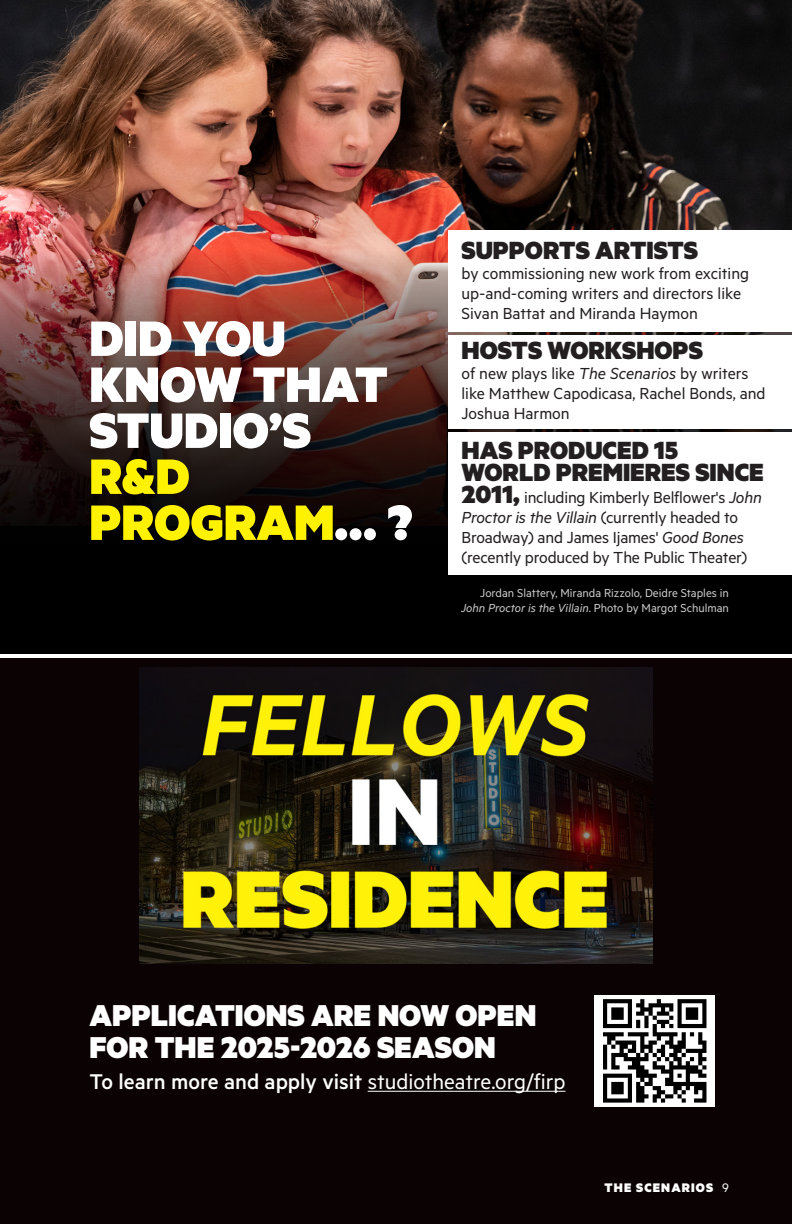
<style>
.page{position:relative;width:792px;height:1224px;background:#fff}
.page>*{position:absolute;margin:0;border:0;box-sizing:border-box;transform-origin:0 0}
.t1{font:900 56px/46px "Metric";color:#fff}
.Penta_BodyCopy{font:900 34px/32px "Metric";color:#fff}
.t2{font:900 28px/22px "Metric";color:#231f20}
.Penta_BodyCopy-2{font:500 24px "Metric";color:#fff}
.t3{font:18px/20px "Metric";color:#231f20}
.t4{font:900 14px "Metric";letter-spacing:.08em;color:#fff}
.t5{font:13px/15px "Metric";color:#fff;text-align:right}
.s1{color:#fff200}
.s2{font-style:italic}
.s3{font-weight:900;font-size:28px}
.s4{font-weight:400}
</style>
<div class="page">
<div style="left:0;top:658px;width:792px;height:566px;background:#0a0203"></div>
<img style="left:140px;top:667px;width:512px;height:296px">
<hr style="left:368px;top:1091px;width:198px;height:1px;background:#fff">
<img style="left:0;top:0;width:792px;height:218px">
<img style="left:0;top:218px;width:792px;height:436px">
<div style="left:448px;top:230px;width:344px;height:102px;background:#fff"></div>
<div style="left:448px;top:335px;width:344px;height:94px;background:#fff"></div>
<div style="left:448px;top:432px;width:344px;height:143px;background:#fff"></div>
<div style="left:595px;top:995px;width:120px;height:112px;background:#fff"></div>
<svg style="left:603px;top:999px;width:103px;height:104px"></svg>
<p class="t1" style="left:89px;top:314px;width:325px">DID YOU<br>KNOW THAT<br>STUDIO’S<br><span class="s1">R&amp;D<br>PROGRAM</span>… ?</p>
<p class="t2" style="left:462px;top:238px;width:238px">SUPPORTS ARTISTS</p>
<p class="t3" style="left:462px;top:263px;width:289px">by commissioning new work from exciting up-and-coming writers and directors like<br>Sivan Battat and Miranda Haymon</p>
<p class="t2" style="left:462px;top:338px;width:243px">HOSTS WORKSHOPS</p>
<p class="t3" style="left:462px;top:363px;width:306px">of new plays like <span class="s2">The Scenarios</span> by writers like Matthew Capodicasa, Rachel Bonds, and<br>Joshua Harmon</p>
<p class="t2" style="left:462px;top:438px;width:304px">HAS PRODUCED 15<br>WORLD PREMIERES SINCE</p>
<p class="t3" style="left:462px;top:487px;width:302px"><span class="s3">2011,</span> including Kimberly Belflower's <span class="s2">John Proctor is the Villain</span> (currently headed to Broadway) and James Ijames' <span class="s2">Good Bones </span>(recently produced by The Public Theater)</p>
<p class="t5" style="left:461px;top:585px;width:269px">Jordan Slattery, Miranda Rizzolo, Deidre Staples in<br><span class="s2">John Proctor is the Villain</span>. Photo by Margot Schulman</p>
<p class="Penta_BodyCopy" style="left:89px;top:998px;width:448px">APPLICATIONS ARE NOW OPEN<br>FOR THE 2025-2026 SEASON</p>
<p class="Penta_BodyCopy-2" style="left:89px;top:1068px;width:478px">To learn more and apply visit <span class="s4">studiotheatre.org/firp</span></p>
<p class="t4" style="left:605px;top:1179px;width:126px">THE SCENARIOS <span class="s4">9</span></p>
</div>
